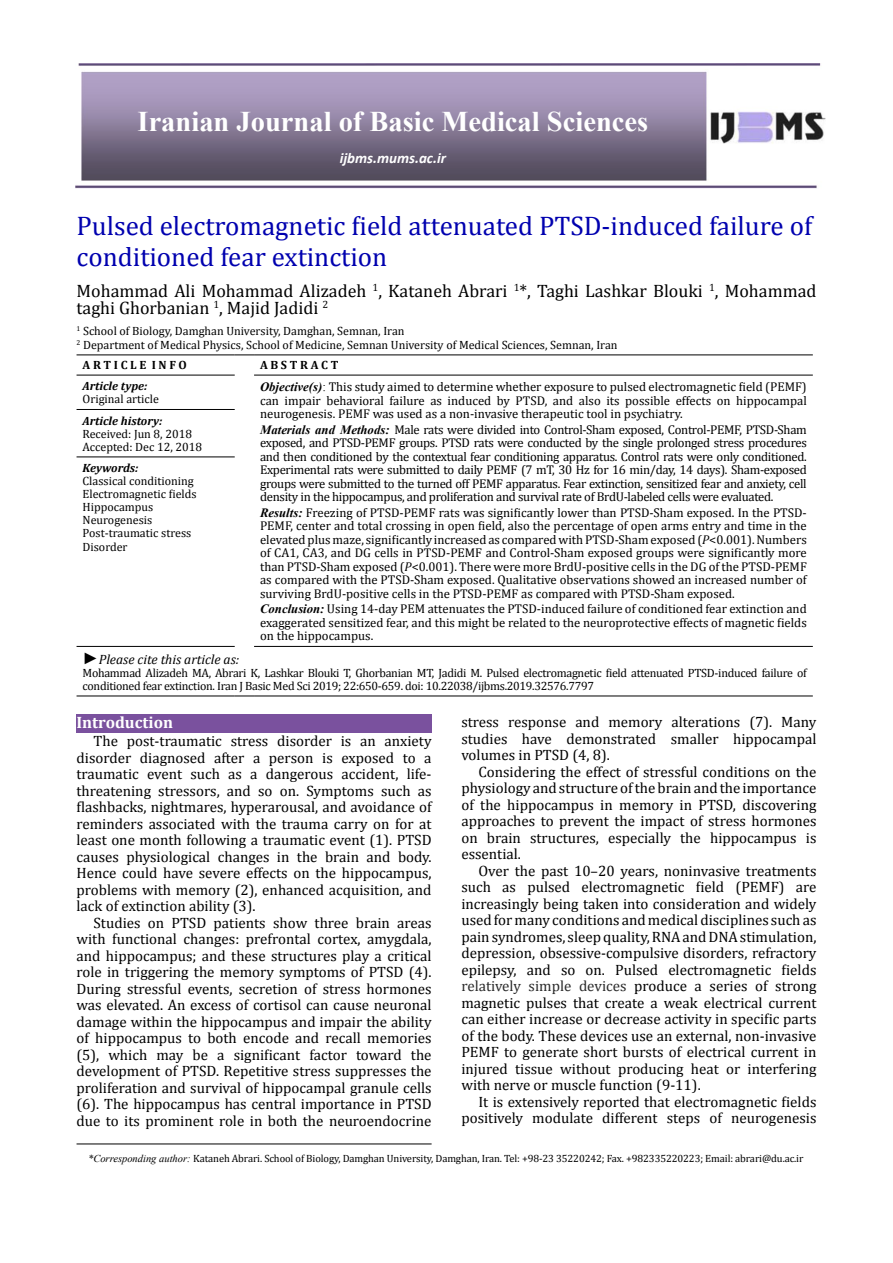
<style>
.page{position:relative;width:893px;height:1263px;background:#fff}
.page>*{position:absolute;margin:0;border:0;box-sizing:border-box;transform-origin:0 0}
.t1{font:700 28.5px "Times New Roman";color:#fff}
.t2{font:27px/31.2px "Cambria";color:#0000af}
.t3{font:18px/17.5px "Cambria";color:#000}
.t4{font:700 16.5px "Cambria";color:#fff}
.t5{font:15px/16.5px "Cambria";color:#000;text-align:justify}
.t6{font:italic 700 15px "Calibri";color:#fff}
.t7{font:italic 13.5px "Cambria";color:#000}
.t8{font:12.75px/13.5px "Cambria";color:#000;text-align:justify}
.t9{font:12px/13px "Cambria";color:#000}
.t10{font:12px/13px "Cambria Math";letter-spacing:-.025em;color:#000}
.t11{font:12px/13px "Cambria Math";color:#000}
.t12{font:italic 700 12px "Cambria";color:#000}
.t13{font:700 12px "Cambria";color:#000}
.t14{font:10.5px "Cambria";letter-spacing:-.01em;color:#000}
.s1{font-family:"Times New Roman";font-weight:700;font-style:italic}
.s2{font-family:"Times New Roman"}
.s3{font-style:italic}
.s4{font-family:"Times New Roman";font-size:16.5px}
.s5{color:#2a2a2a}
.s6{font-family:"Times New Roman";font-style:italic}
</style>
<div class="page">
<hr style="left:77px;top:1144px;width:355px;height:1px;background:#000">
<img style="left:75px;top:64px;width:750px;height:125px">
<hr style="left:77px;top:354px;width:158px;height:1px;background:#000">
<svg style="left:235px;top:354px;width:19px;height:1px"></svg>
<hr style="left:254px;top:354px;width:559px;height:1px;background:#000">
<hr style="left:77px;top:375px;width:158px;height:1px;background:#000">
<hr style="left:77px;top:409px;width:158px;height:1px;background:#000">
<hr style="left:254px;top:375px;width:559px;height:1px;background:#000">
<hr style="left:77px;top:456px;width:158px;height:1px;background:#000">
<hr style="left:77px;top:696px;width:158px;height:1px;background:#000">
<svg style="left:235px;top:696px;width:19px;height:1px"></svg>
<hr style="left:254px;top:696px;width:559px;height:1px;background:#000">
<hr style="left:77px;top:646px;width:158px;height:1px;background:#000">
<hr style="left:254px;top:646px;width:559px;height:1px;background:#000">
<div style="left:77px;top:714px;width:355px;height:18px;background:#7a519e"></div>
<h1 class="t1" style="left:138px;top:102px;width:512px">Iranian Journal of Basic Medical Sciences</h1>
<p class="t6" style="left:340px;top:149px;width:108px">ijbms.mums.ac.ir</p>
<h2 class="t2" style="left:77px;top:210px;width:737px">Pulsed electromagnetic field attenuated PTSD-induced failure of conditioned fear extinction</h2>
<p class="t3" style="left:77px;top:282px;width:741px">Mohammad Ali Mohammad Alizadeh <sup>1</sup>, Kataneh Abrari <sup>1</sup>*, Taghi Lashkar Blouki <sup>1</sup>, Mohammad taghi Ghorbanian <sup>1</sup>, Majid Jadidi <sup>2</sup></p>
<p class="t9" style="left:77px;top:324px;width:542px;line-height:13.5px"><sup>1</sup> School of Biology, Damghan University, Damghan, Semnan, Iran<br><sup>2</sup> Department of Medical Physics, School of Medicine, Semnan University of Medical Sciences, Semnan, Iran</p>
<p class="t13" style="left:83px;top:356px;width:106px">A R T I C L E I N F O</p>
<p class="t13" style="left:260px;top:356px;width:80px">A B S T R A C T</p>
<p class="t12" style="left:83px;top:378px;width:66px">Article type:</p>
<p class="t11" style="left:83px;top:393px;width:78px">Original article</p>
<p class="t8" style="left:260px;top:380px;width:548px"><span class="s1">Objective(s)</span><span class="s2">:</span> This study aimed to determine whether exposure to pulsed electromagnetic field (PEMF) can impair behavioral failure as induced by PTSD, and also its possible effects on hippocampal neurogenesis. PEMF was used as a non-invasive therapeutic tool in psychiatry.</p>
<p class="t8" style="left:260px;top:422px;width:548px"><span class="s1">Materials and Methods:</span> Male rats were divided into Control-Sham exposed, Control-PEMF, PTSD-Sham exposed, and PTSD-PEMF groups. PTSD rats were conducted by the single prolonged stress procedures and then conditioned by the contextual fear conditioning apparatus. Control rats were only conditioned.<br>Experimental rats were submitted to daily PEMF (7 mT, 30 Hz for 16 min/day, 14 days). Sham-exposed groups were submitted to the turned off PEMF apparatus. Fear extinction, sensitized fear and anxiety, cell density in the hippocampus, and proliferation and survival rate of BrdU-labeled cells were evaluated.</p>
<p class="t8" style="left:260px;top:506px;width:548px"><span class="s1">Results:</span> Freezing of PTSD-PEMF rats was significantly lower than PTSD-Sham exposed. In the PTSD-PEMF, center and total crossing in open field, also the percentage of open arms entry and time in the elevated plus maze, significantly increased as compared with PTSD-Sham exposed (<span class="s3">P</span>&lt;0.001). Numbers of CA1, CA3, and DG cells in PTSD-PEMF and Control-Sham exposed groups were significantly more than PTSD-Sham exposed (<span class="s3">P</span>&lt;0.001). There were more BrdU-positive cells in the DG of the PTSD-PEMF as compared with the PTSD-Sham exposed. Qualitative observations showed an increased number of surviving BrdU-positive cells in the PTSD-PEMF as compared with PTSD-Sham exposed.</p>
<p class="t8" style="left:260px;top:602px;width:548px"><span class="s1">Conclusion:</span> Using 14-day PEM attenuates the PTSD-induced failure of conditioned fear extinction and exaggerated sensitized fear, and this might be related to the neuroprotective effects of magnetic fields on the hippocampus.</p>
<p class="t12" style="left:83px;top:412px;width:81px">Article history:</p>
<p class="t11" style="left:83px;top:427px;width:121px">Received: Jun 8, 2018<br>Accepted: Dec 12, 2018</p>
<p class="t12" style="left:83px;top:460px;width:57px">Keywords:</p>
<p class="t9" style="left:83px;top:475px;width:116px">Classical conditioning<br>Electromagnetic fields<br>Hippocampus<br>Neurogenesis<br>Post-traumatic stress<br>Disorder</p>
<p class="t7" style="left:83px;top:650px;width:158px"><span class="s4">►</span>Please cite this article as:</p>
<p class="t10" style="left:83px;top:666px;width:726px">Mohammad Alizadeh MA, Abrari K, Lashkar Blouki T, Ghorbanian MT, Jadidi M. Pulsed electromagnetic field attenuated PTSD-induced failure of conditioned fear extinction. Iran J Basic Med Sci 2019; 22:650-659. doi: 10.22038/ijbms.2019.32576.7797</p>
<p class="t4" style="left:77px;top:711px;width:98px">Introduction</p>
<p class="t5" style="left:77px;top:733px;width:357px;text-indent:17px">The post-traumatic stress disorder is an anxiety disorder diagnosed after a person is exposed to a traumatic event such as a dangerous accident, life&shy;threatening stressors, and so on. Symptoms such as flashbacks, nightmares, hyperarousal, and avoidance of reminders associated with the trauma carry on for at least one month following a traumatic event (1). PTSD causes physiological changes in the brain and body.<br>Hence could have severe effects on the hippocampus, problems with memory (2), enhanced acquisition, and lack of extinction ability (3).</p>
<p class="t5" style="left:77px;top:914px;width:357px;text-indent:17px">Studies on PTSD patients show three brain areas with functional changes: prefrontal cortex, amygdala, and hippocampus; and these structures play a critical role in triggering the memory symptoms of PTSD (4).<br>During stressful events, secretion of stress hormones was elevated. An excess of cortisol can cause neuronal damage within the hippocampus and impair the ability of hippocampus to both encode and recall memories (5), which may be a significant factor toward the development of PTSD. Repetitive stress suppresses the proliferation and survival of hippocampal granule cells (6). The hippocampus has central importance in PTSD due to its prominent role in both the neuroendocrine</p>
<p class="t5" style="left:461px;top:714px;width:357px">stress response and memory alterations (7). Many studies have demonstrated smaller hippocampal volumes in PTSD (4, 8).</p>
<p class="t5" style="left:461px;top:763px;width:357px;text-indent:17px">Considering the effect of stressful conditions on the physiology and structure of the brain and the importance of the hippocampus in memory in PTSD, discovering approaches to prevent the impact of stress hormones on brain structures, especially the hippocampus is essential.</p>
<p class="t5" style="left:461px;top:862px;width:357px;text-indent:17px">Over the past 10–20 years, noninvasive treatments such as pulsed electromagnetic field (PEMF) are increasingly being taken into consideration and widely used for many conditions and medical disciplines such as pain syndromes, sleep quality, RNA and DNA stimulation, depression, obsessive-compulsive disorders, refractory epilepsy, and so on. Pulsed electromagnetic fields <span class="s5">relatively simple devices</span> produce a series of strong magnetic pulses that create a weak electrical current can either increase or decrease activity in specific parts of the body. These devices use an external, non-invasive PEMF to generate short bursts of electrical current in injured tissue without producing heat or interfering with nerve or muscle function (9-11).</p>
<p class="t5" style="left:461px;top:1093px;width:357px;text-align:right">It is extensively reported that electromagnetic fields positively modulate different steps of neurogenesis</p>
<p class="t14" style="left:88px;top:1152px;width:717px"><span class="s6">*Corresponding author:</span> Kataneh Abrari. School of Biology, Damghan University, Damghan, Iran. Tel: +98-23 35220242; Fax. +982335220223; Email: abrari@du.ac.ir</p>
</div>
